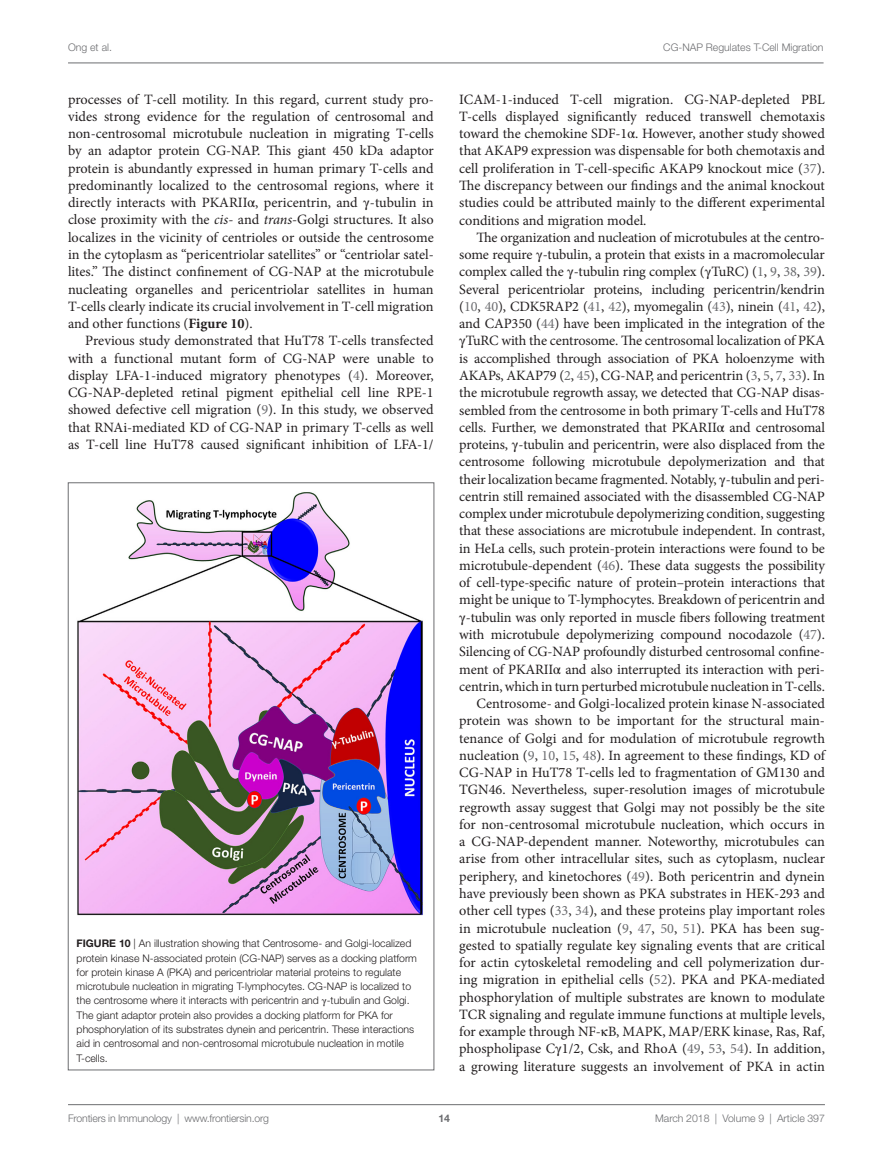
<style>
.page{position:relative;width:893px;height:1170px;background:#fff}
.page>*{position:absolute;margin:0;border:0;box-sizing:border-box;transform-origin:0 0}
.t1{font:14.25px/17.2px "Minion Pro";letter-spacing:-.01em;color:#231f20;text-align:justify}
.t2{font:300 10.5px/14.2px "Helvetica Neue LT Std";color:#231f20}
.t3{font:300 10.5px "Helvetica Neue LT Std";color:#6c6d70}
.t4{font:700 10.5px "Helvetica Neue LT Std";color:#6c6d70}
.s1{font-family:"STIX General"}
.s2{font-style:italic}
.s3{font-weight:700}
.s4{color:#6c6d70}
.s5{font-family:"STIX General";font-weight:400}
</style>
<div class="page">
<img style="left:77px;top:492px;width:346px;height:424px">
<hr style="left:68px;top:63px;width:756px;height:1px;background:#6c6d70">
<hr style="left:68px;top:1104px;width:757px;height:1px;background:#6c6d70">
<p class="t3" style="left:68px;top:41px;width:45px">Ong et al.</p>
<p class="t3" style="left:663px;top:41px;width:162px">CG-NAP Regulates T-Cell Migration</p>
<p class="t1" style="left:68px;top:90px;width:367px">processes of T-cell motility. In this regard, current study pro&shy;vides strong evidence for the regulation of centrosomal and non-centrosomal microtubule nucleation in migrating T-cells by an adaptor protein CG-NAP. This giant 450 kDa adaptor protein is abundantly expressed in human primary T-cells and predominantly localized to the centrosomal regions, where it directly interacts with PKARII<span class="s1">α</span>, pericentrin, and <span class="s1">γ</span>-tubulin in close proximity with the <span class="s2">cis</span>- and <span class="s2">trans</span>-Golgi structures. It also localizes in the vicinity of centrioles or outside the centrosome in the cytoplasm as “pericentriolar satellites” or “centriolar satel&shy;lites.” The distinct confinement of CG-NAP at the microtubule nucleating organelles and pericentriolar satellites in human T-cells clearly indicate its crucial involvement in T-cell migration and other functions (<span class="s3">Figure 10</span>).</p>
<p class="t1" style="left:68px;top:332px;width:367px;text-indent:17px">Previous study demonstrated that HuT78 T-cells transfected with a functional mutant form of CG-NAP were unable to display LFA-1-induced migratory phenotypes (<span class="s4">4</span>). Moreover, CG-NAP-depleted retinal pigment epithelial cell line RPE-1 showed defective cell migration (<span class="s4">9</span>). In this study, we observed that RNAi-mediated KD of CG-NAP in primary T-cells as well as T-cell line HuT78 caused significant inhibition of LFA-1/</p>
<p class="t2" style="left:77px;top:936px;width:342px"><span class="s3">FIGURE 10</span> | An illustration showing that Centrosome- and Golgi-localized protein kinase N-associated protein (CG-NAP) serves as a docking platform for protein kinase A (PKA) and pericentriolar material proteins to regulate microtubule nucleation in migrating T-lymphocytes. CG-NAP is localized to the centrosome where it interacts with pericentrin and <span class="s5">γ</span>-tubulin and Golgi.<br>The giant adaptor protein also provides a docking platform for PKA for phosphorylation of its substrates dynein and pericentrin. These interactions aid in centrosomal and non-centrosomal microtubule nucleation in motile T-cells.</p>
<p class="t1" style="left:459px;top:91px;width:367px">ICAM-1-induced T-cell migration. CG-NAP-depleted PBL T-cells displayed significantly reduced transwell chemotaxis toward the chemokine SDF-1<span class="s1">α</span>. However, another study showed that AKAP9 expression was dispensable for both chemotaxis and cell proliferation in T-cell-specific AKAP9 knockout mice (<span class="s4">37</span>).<br>The discrepancy between our findings and the animal knockout studies could be attributed mainly to the different experimental conditions and migration model.</p>
<p class="t1" style="left:459px;top:229px;width:367px;text-align:right">The organization and nucleation of microtubules at the centro&shy;some require <span class="s1">γ</span>-tubulin, a protein that exists in a macromolecular complex called the <span class="s1">γ</span>-tubulin ring complex (<span class="s1">γ</span>TuRC) (<span class="s4">1</span>, <span class="s4">9</span>, <span class="s4">38</span>, <span class="s4">39</span>).<br>Several pericentriolar proteins, including pericentrin/kendrin (<span class="s4">10</span>, <span class="s4">40</span>), CDK5RAP2 (<span class="s4">41</span>, <span class="s4">42</span>), myomegalin (<span class="s4">43</span>), ninein (<span class="s4">41</span>, <span class="s4">42</span>), and CAP350 (<span class="s4">44</span>) have been implicated in the integration of the <span class="s1">γ</span>TuRC with the centrosome. The centrosomal localization of PKA is accomplished through association of PKA holoenzyme with AKAPs, AKAP79 (<span class="s4">2</span>, <span class="s4">45</span>), CG-NAP, and pericentrin (<span class="s4">3</span>, <span class="s4">5</span>, <span class="s4">7</span>, <span class="s4">33</span>). In the microtubule regrowth assay, we detected that CG-NAP disas&shy;sembled from the centrosome in both primary T-cells and HuT78 cells. Further, we demonstrated that PKARII<span class="s1">α</span> and centrosomal proteins, <span class="s1">γ</span>-tubulin and pericentrin, were also displaced from the centrosome following microtubule depolymerization and that their localization became fragmented. Notably, <span class="s1">γ</span>-tubulin and peri&shy;centrin still remained associated with the disassembled CG-NAP complex under microtubule depolymerizing condition, suggesting that these associations are microtubule independent. In contrast, in HeLa cells, such protein-protein interactions were found to be microtubule-dependent (<span class="s4">46</span>). These data suggests the possibility of cell-type-specific nature of protein–protein interactions that might be unique to T-lymphocytes. Breakdown of pericentrin and <span class="s1">γ</span>-tubulin was only reported in muscle fibers following treatment with microtubule depolymerizing compound nocodazole (<span class="s4">47</span>).<br>Silencing of CG-NAP profoundly disturbed centrosomal confine&shy;ment of PKARII<span class="s1">α</span> and also interrupted its interaction with peri&shy;centrin, which in turn perturbed microtubule nucleation in T-cells.<br>Centrosome- and Golgi-localized protein kinase N-associated protein was shown to be important for the structural main&shy;tenance of Golgi and for modulation of microtubule regrowth nucleation (<span class="s4">9</span>, <span class="s4">10</span>, <span class="s4">15</span>, <span class="s4">48</span>). In agreement to these findings, KD of CG-NAP in HuT78 T-cells led to fragmentation of GM130 and TGN46. Nevertheless, super-resolution images of microtubule regrowth assay suggest that Golgi may not possibly be the site for non-centrosomal microtubule nucleation, which occurs in a CG-NAP-dependent manner. Noteworthy, microtubules can arise from other intracellular sites, such as cytoplasm, nuclear periphery, and kinetochores (<span class="s4">49</span>). Both pericentrin and dynein have previously been shown as PKA substrates in HEK-293 and other cell types (<span class="s4">33</span>, <span class="s4">34</span>), and these proteins play important roles in microtubule nucleation (<span class="s4">9</span>, <span class="s4">47</span>, <span class="s4">50</span>, <span class="s4">51</span>). PKA has been sug&shy;gested to spatially regulate key signaling events that are critical for actin cytoskeletal remodeling and cell polymerization dur&shy;ing migration in epithelial cells (<span class="s4">52</span>). PKA and PKA-mediated phosphorylation of multiple substrates are known to modulate TCR signaling and regulate immune functions at multiple levels, for example through NF-<span class="s1">κ</span>B, MAPK, MAP/ERK kinase, Ras, Raf, phospholipase C<span class="s1">γ</span>1/2, Csk, and RhoA (<span class="s4">49</span>, <span class="s4">53</span>, <span class="s4">54</span>). In addition, a growing literature suggests an involvement of PKA in actin</p>
<p class="t3" style="left:68px;top:1111px;width:203px">Frontiers in Immunology | www.frontiersin.org</p>
<p class="t3" style="left:655px;top:1111px;width:171px">March 2018 | Volume 9 | Article 397</p>
<p class="t4" style="left:439px;top:1111px;width:13px">14</p>
</div>
